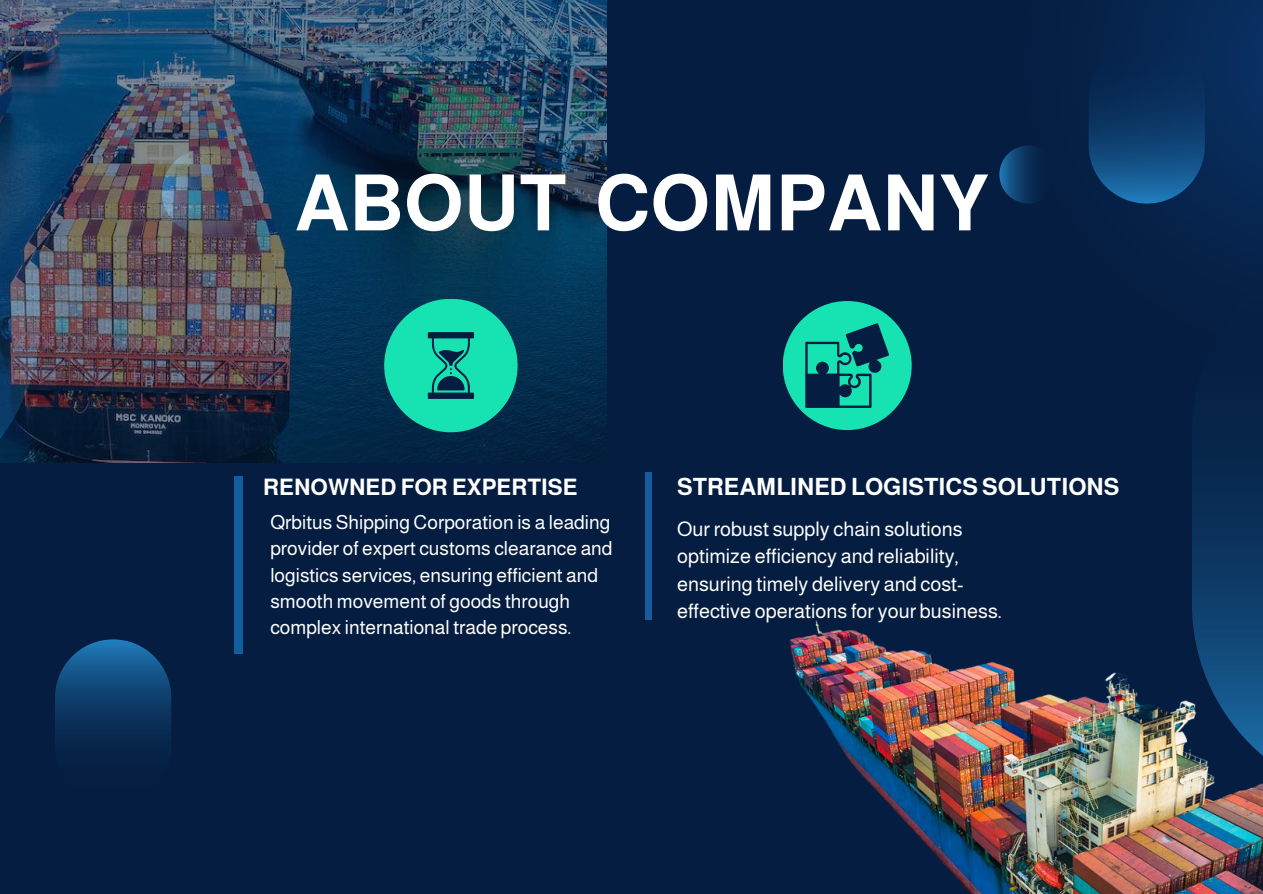
<style>
.page{position:relative;width:1263px;height:894px;background:#fff}
.page>*{position:absolute;margin:0;border:0;box-sizing:border-box;transform-origin:0 0}
.t1{font:700 77.85px "Almarai";color:#fff}
.t2{font:700 23.85px "Almarai";color:#fff}
.t3{font:700 22.8px "Almarai";color:#fff}
.t4{font:20.1px/27.3px "Almarai";color:#fff}
.t5{font:19.5px/26.2px "Almarai";color:#fff}
</style>
<div class="page">
<div style="left:0;top:0;width:1263px;height:893px;background:#051d40"></div>
<div style="left:783px;top:301px;width:129px;height:129px;background:#17e3b2;border-radius:50%"></div>
<svg style="left:805px;top:323px;width:84px;height:84px"></svg>
<svg style="left:1009px;top:0;width:254px;height:234px;fill:#06224a"></svg>
<img style="left:1089px;top:37px;width:116px;height:166px;border-radius:58px">
<img style="left:55px;top:639px;width:116px;height:166px;border-radius:58px">
<img style="left:999px;top:145px;width:58px;height:58px;border-radius:50%">
<img style="left:1192px;top:234px;width:71px;height:374px">
<div style="left:234px;top:476px;width:8px;height:177px;background:#145da0"></div>
<div style="left:646px;top:472px;width:6px;height:148px;background:#145da0"></div>
<img style="left:645px;top:608px;width:618px;height:285px">
<img style="left:0;top:0;width:606px;height:462px">
<div style="left:384px;top:299px;width:134px;height:133px;background:#17e3b2;border-radius:50%"></div>
<svg style="left:428px;top:332px;width:46px;height:66px"></svg>
<p class="t1" style="left:294px;top:160px;width:696px">ABOUT COMPANY</p>
<p class="t3" style="left:263px;top:474px;width:316px">RENOWNED FOR EXPERTISE</p>
<h2 class="t2" style="left:677px;top:473px;width:444px">STREAMLINED LOGISTICS SOLUTIONS</h2>
<p class="t5" style="left:270px;top:509px;width:344px">Qrbitus Shipping Corporation is a leading provider of expert customs clearance and logistics services, ensuring efficient and smooth movement of goods through complex international trade process.</p>
<h1 class="t4" style="left:677px;top:515px;width:326px">Our robust supply chain solutions optimize efficiency and reliability, ensuring timely delivery and cost&shy;effective operations for your business.</h1>
</div>
